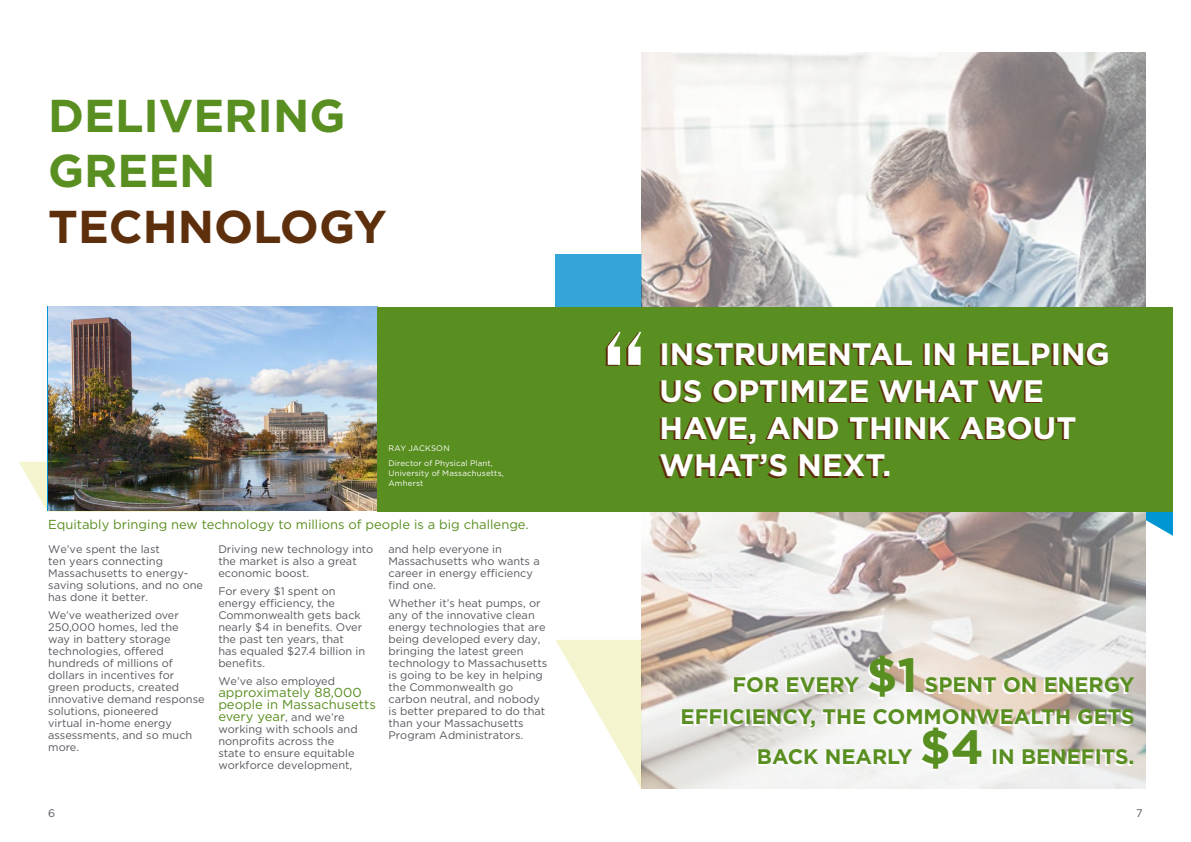
<style>
.page{position:relative;width:1191px;height:842px;background:#fff}
.page>*{position:absolute;margin:0;border:0;box-sizing:border-box;transform-origin:0 0}
.t1{font:700 48px "Gotham";color:#598e20}
.t2{font:700 46px/55.2px "Gotham";color:#598e20}
.t3{font:700 46px "Gotham";color:#5e2f0c}
.t4{font:700 31px/37.2px "Gotham";color:#fff}
.t5{font:700 21px/32px "Gotham";color:#598e20;text-align:right}
.t6{font:13px/12px "Gotham";color:#598e20}
.t7{font:11px/12px "Gotham";color:#56585f}
.t8{font:8px/15.7px "Gotham";letter-spacing:.015em;color:#fff}
.s1{font-size:11px;color:#56585f}
</style>
<div class="page">
<svg style="left:19px;top:462px;width:252px;height:50px"></svg>
<svg style="left:555px;top:640px;width:86px;height:148px"></svg>
<div style="left:555px;top:255px;width:318px;height:204px;background:#34a5d9"></div>
<svg style="left:1145px;top:287px;width:28px;height:249px"></svg>
<img style="left:641px;top:52px;width:504px;height:736px">
<img style="left:48px;top:307px;width:329px;height:204px">
<div style="left:377px;top:308px;width:796px;height:204px;background:#598e20"></div>
<svg style="left:606px;top:332px;width:35px;height:34px"></svg>
<h2 class="t2" style="left:48px;top:88px;width:299px">DELIVERING<br>GREEN</h2>
<h2 class="t3" style="left:48px;top:196px;width:340px">TECHNOLOGY</h2>
<p class="t8" style="left:388px;top:440px;width:106px">RAY JACKSON<br>Director of Physical Plant,</p>
<p class="t8" style="left:388px;top:468px;width:117px;line-height:10px">University of Massachusetts,<br>Amherst</p>
<p class="t6" style="left:48px;top:518px;width:482px">Equitably bringing new technology to millions of people is a big challenge.</p>
<p class="t7" style="left:48px;top:543px;width:156px">We’ve spent the last<br>ten years connecting<br>Massachusetts to energy&shy;saving solutions, and no one has done it better.</p>
<p class="t7" style="left:48px;top:609px;width:158px">We’ve weatherized over<br>250,000 homes, led the<br>way in battery storage technologies, offered hundreds of millions of dollars in incentives for green products, created innovative demand response solutions, pioneered<br>virtual in-home energy assessments, and so much more.</p>
<p class="t7" style="left:218px;top:543px;width:156px">Driving new technology into the market is also a great economic boost.</p>
<p class="t7" style="left:218px;top:585px;width:148px">For every $1 spent on energy efficiency, the<br>Commonwealth gets back nearly $4 in benefits. Over the past ten years, that has equaled $27.4 billion in benefits.</p>
<p class="t7" style="left:218px;top:675px;width:118px">We’ve also employed</p>
<p class="t6" style="left:218px;top:686px;width:159px">approximately 88,000 people in Massachusetts every year<span class="s1">, and we’re</span></p>
<p class="t7" style="left:218px;top:723px;width:141px">working with schools and nonprofits across the state to ensure equitable workforce development,</p>
<p class="t7" style="left:388px;top:543px;width:153px">and help everyone in<br>Massachusetts who wants a career in energy efficiency find one.</p>
<p class="t7" style="left:388px;top:597px;width:160px">Whether it’s heat pumps, or any of the innovative clean energy technologies that are being developed every day, bringing the latest green technology to Massachusetts is going to be key in helping the Commonwealth go carbon neutral, and nobody is better prepared to do that than your Massachusetts<br>Program Administrators.</p>
<h3 class="t4" style="left:659px;top:335px;width:452px">INSTRUMENTAL IN HELPING<br>US OPTIMIZE WHAT WE<br>HAVE, AND THINK ABOUT<br>WHAT’S NEXT.</h3>
<h1 class="t1" style="left:866px;top:644px;width:53px">$1</h1>
<h3 class="t5" style="left:680px;top:669px;width:455px">SPENT ON ENERGY<br>EFFICIENCY, THE COMMONWEALTH GETS</h3>
<h3 class="t5" style="left:757px;top:741px;width:157px">BACK NEARLY</h3>
<h3 class="t5" style="left:732px;top:669px;width:128px">FOR EVERY</h3>
<h1 class="t1" style="left:919px;top:716px;width:66px">$4</h1>
<h3 class="t5" style="left:991px;top:741px;width:145px">IN BENEFITS.</h3>
<p class="t7" style="left:48px;top:806px;width:9px">6</p>
<p class="t7" style="left:1136px;top:806px;width:8px">7</p>
</div>
